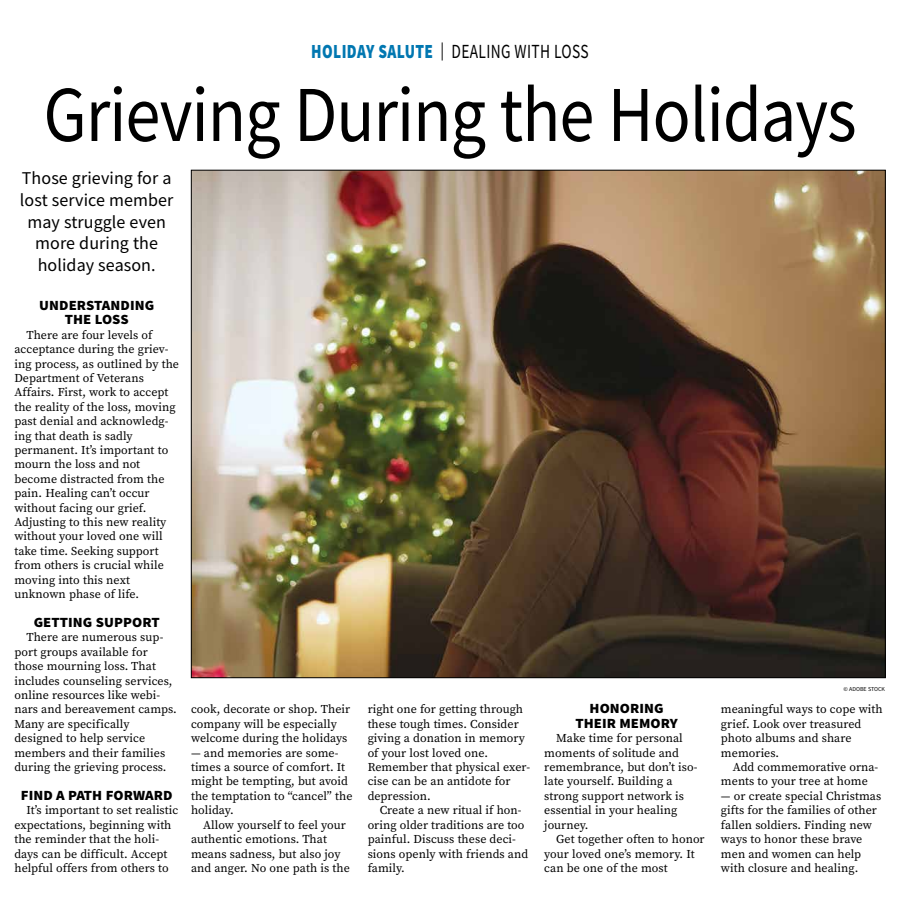
<style>
.page{position:relative;width:900px;height:908px;background:#fff}
.page>*{position:absolute;margin:0;border:0;box-sizing:border-box;transform-origin:0 0}
.t1{font:79.2px "Source Sans Pro";letter-spacing:-.015em;color:#000;scale:.89 1}
.t2{font:20px "Source Sans Pro";letter-spacing:.025em;color:#000;scale:.77 1}
.t3{font:18px/21.6px "Source Sans Pro";letter-spacing:.005em;color:#000;text-align:center}
.t4{font:900 14px/14.4px "Source Sans Pro";letter-spacing:.005em;color:#000;text-align:center;scale:1.05 1}
.t5{font:12px/14.4px "Source Serif Pro";letter-spacing:.005em;color:#000}
.t6{font:6px "Source Sans Pro";color:#000}
.s1{font-weight:900;color:#0077b1}
.s2{font-size:18px}
</style>
<div class="page">
<img style="left:193px;top:172px;width:691px;height:503px">
<h2 class="t2" style="left:311px;top:39px;width:362px"><span class="s1">HOLIDAY SALUTE</span> <span class="s2">|</span> DEALING WITH LOSS</h2>
<h1 class="t1" style="left:43px;top:64px;width:915px">Grieving During the Holidays</h1>
<h3 class="t3" style="left:20px;top:167px;width:155px">Those grieving for a lost service member may struggle even more during the holiday season.</h3>
<p class="t4" style="left:39px;top:298px;width:111px">UNDERSTANDING<br>THE LOSS</p>
<p class="t5" style="left:14px;top:327px;width:166px;text-indent:12px">There are four levels of acceptance during the griev&shy;ing process, as outlined by the<br>Department of Veterans<br>Affairs. First, work to accept the reality of the loss, moving past denial and acknowledg&shy;ing that death is sadly permanent. It’s important to mourn the loss and not become distracted from the pain. Healing can’t occur without facing our grief.<br>Adjusting to this new reality without your loved one will take time. Seeking support from others is crucial while moving into this next unknown phase of life.</p>
<p class="t4" style="left:34px;top:614px;width:122px">GETTING SUPPORT</p>
<p class="t5" style="left:14px;top:630px;width:164px;text-indent:12px">There are numerous sup&shy;port groups available for those mourning loss. That includes counseling services, online resources like webi&shy;nars and bereavement camps.<br>Many are specifically designed to help service members and their families during the grieving process.</p>
<p class="t4" style="left:21px;top:787px;width:146px">FIND A PATH FORWARD</p>
<p class="t5" style="left:14px;top:802px;width:165px;text-indent:12px">It’s important to set realistic expectations, beginning with the reminder that the holi&shy;days can be difficult. Accept helpful offers from others to</p>
<p class="t5" style="left:191px;top:702px;width:161px">cook, decorate or shop. Their company will be especially welcome during the holidays</p>
<p class="t5" style="left:191px;top:745px;width:163px">— and memories are some&shy;times a source of comfort. It might be tempting, but avoid the temptation to “cancel” the holiday.</p>
<p class="t5" style="left:191px;top:817px;width:160px;text-indent:12px">Allow yourself to feel your authentic emotions. That means sadness, but also joy and anger. No one path is the</p>
<p class="t5" style="left:368px;top:702px;width:164px">right one for getting through these tough times. Consider giving a donation in memory of your lost loved one.<br>Remember that physical exer&shy;cise can be an antidote for depression.</p>
<p class="t5" style="left:368px;top:802px;width:162px;text-indent:12px">Create a new ritual if hon&shy;oring older traditions are too painful. Discuss these deci&shy;sions openly with friends and family.</p>
<p class="t4" style="left:575px;top:701px;width:99px">HONORING<br>THEIR MEMORY</p>
<p class="t5" style="left:544px;top:730px;width:155px;text-indent:12px">Make time for personal moments of solitude and remembrance, but don’t iso&shy;late yourself. Building a strong support network is essential in your healing journey.</p>
<p class="t5" style="left:544px;top:831px;width:162px;text-indent:12px">Get together often to honor your loved one’s memory. It can be one of the most</p>
<p class="t6" style="left:844px;top:685px;width:43px">© ADOBE STOCK</p>
<p class="t5" style="left:721px;top:702px;width:163px">meaningful ways to cope with grief. Look over treasured photo albums and share memories.</p>
<p class="t5" style="left:721px;top:759px;width:159px;text-indent:12px">Add commemorative orna&shy;ments to your tree at home</p>
<p class="t5" style="left:721px;top:788px;width:162px">— or create special Christmas gifts for the families of other fallen soldiers. Finding new ways to honor these brave men and women can help with closure and healing.</p>
</div>
